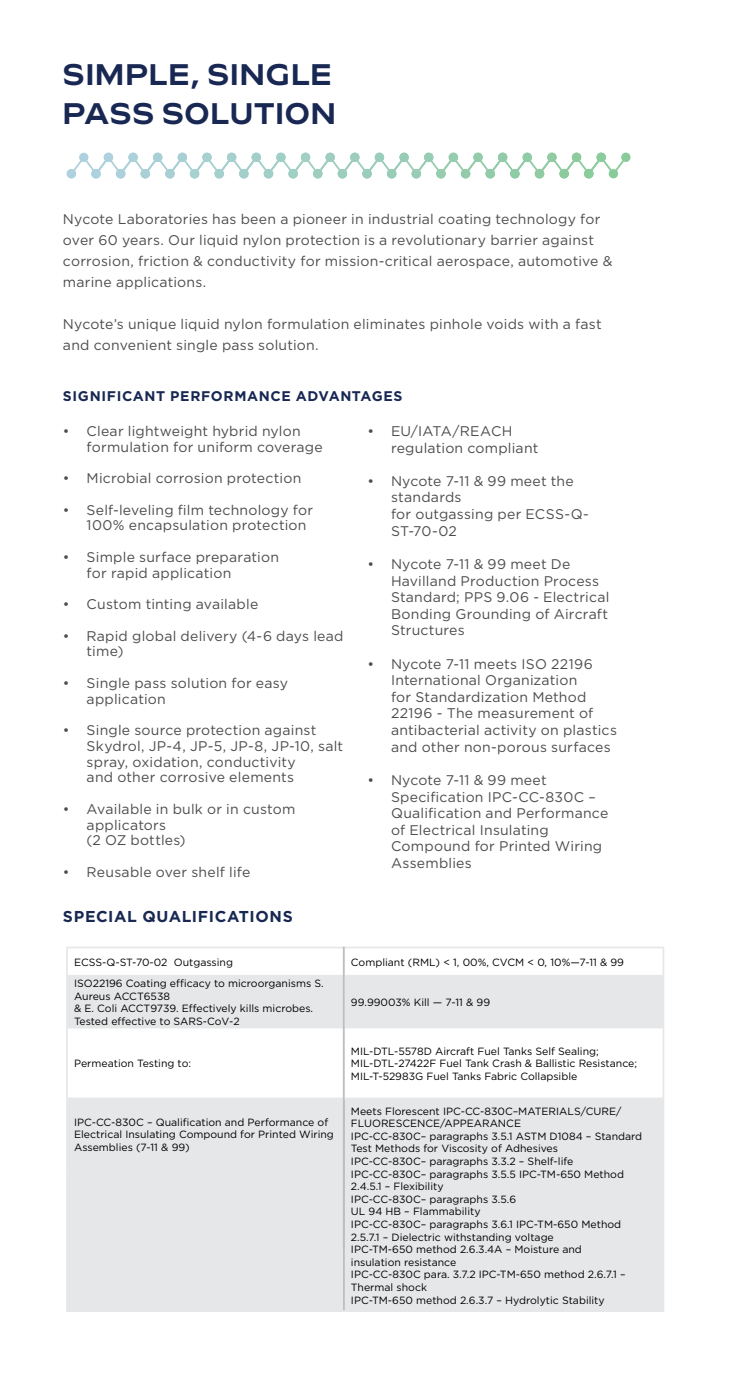
<style>
.page{position:relative;width:741px;height:1386px;background:#fff}
.page>*{position:absolute;margin:0;border:0;box-sizing:border-box;transform-origin:0 0}
.t1{font:700 29.75px/38.5px "Sculpin";letter-spacing:.03em;color:#182853}
.t2{font:700 15.75px "Gotham";letter-spacing:.04em;color:#182853}
.t3{font:14px/16.6px "Gotham";letter-spacing:.015em;color:#4d4d4f}
.t4{font:700 14px "Gotham";letter-spacing:.045em;color:#182853}
.t5{font:10.5px/12.6px "Gotham";color:#000}
</style>
<div class="page">
<svg style="left:66px;top:152px;width:564px;height:27px"></svg>
<svg style="left:68px;top:977px;width:594px;height:333px;fill:#e6e7e8"></svg>
<hr style="left:66px;top:947px;width:278px;height:1px;background:#e6e7e8">
<hr style="left:66px;top:948px;width:2px;height:27px;background:#e6e7e8">
<hr style="left:344px;top:947px;width:320px;height:1px;background:#e6e7e8">
<hr style="left:66px;top:975px;width:278px;height:2px;background:#e6e7e8">
<hr style="left:66px;top:977px;width:2px;height:50px;background:#e6e7e8">
<hr style="left:344px;top:975px;width:318px;height:2px;background:#e6e7e8">
<hr style="left:66px;top:1027px;width:278px;height:1px;background:#e6e7e8">
<hr style="left:66px;top:1028px;width:2px;height:70px;background:#e6e7e8">
<hr style="left:344px;top:1027px;width:318px;height:1px;background:#e6e7e8">
<hr style="left:66px;top:1098px;width:278px;height:1px;background:#e6e7e8">
<hr style="left:66px;top:1099px;width:2px;height:69px;background:#e6e7e8">
<hr style="left:344px;top:1098px;width:318px;height:1px;background:#e6e7e8">
<hr style="left:66px;top:1168px;width:277px;height:2px;background:#e6e7e8">
<hr style="left:66px;top:1170px;width:2px;height:69px;background:#e6e7e8">
<hr style="left:66px;top:1239px;width:277px;height:2px;background:#e6e7e8">
<hr style="left:66px;top:1241px;width:2px;height:69px;background:#e6e7e8">
<hr style="left:66px;top:1310px;width:278px;height:2px;background:#e6e7e8">
<hr style="left:344px;top:1310px;width:320px;height:2px;background:#e6e7e8">
<hr style="left:662px;top:948px;width:2px;height:28px;background:#e6e7e8">
<hr style="left:662px;top:976px;width:2px;height:52px;background:#e6e7e8">
<hr style="left:662px;top:1028px;width:2px;height:70px;background:#e6e7e8">
<hr style="left:662px;top:1098px;width:2px;height:71px;background:#e6e7e8">
<hr style="left:662px;top:1169px;width:2px;height:71px;background:#e6e7e8">
<hr style="left:662px;top:1240px;width:2px;height:70px;background:#e6e7e8">
<hr style="left:343px;top:1240px;width:1px;height:70px;background:#bcbec0">
<hr style="left:343px;top:947px;width:1px;height:300px;background:#bcbec0">
<h1 class="t1" style="left:63px;top:56px;width:274px">SIMPLE, SINGLE<br>PASS SOLUTION</h1>
<p class="t3" style="left:63px;top:208px;width:551px;line-height:21px">Nycote Laboratories has been a pioneer in industrial coating technology for over 60 years. Our liquid nylon protection is a revolutionary barrier against corrosion, friction &amp; conductivity for mission-critical aerospace, automotive &amp; marine applications.</p>
<p class="t3" style="left:63px;top:313px;width:540px;line-height:21px">Nycote’s unique liquid nylon formulation eliminates pinhole voids with a fast and convenient single pass solution.</p>
<p class="t4" style="left:63px;top:388px;width:341px">SIGNIFICANT PERFORMANCE ADVANTAGES</p>
<p class="t3" style="left:87px;top:423px;width:237px;line-height:15.8px;text-indent:-24px">• Clear lightweight hybrid nylon formulation for uniform coverage</p>
<p class="t3" style="left:63px;top:470px;width:240px">• Microbial corrosion protection</p>
<p class="t3" style="left:87px;top:502px;width:228px;line-height:15.8px;text-indent:-24px">• Self-leveling film technology for<br>100% encapsulation protection</p>
<p class="t3" style="left:87px;top:549px;width:194px;line-height:15.8px;text-indent:-24px">• Simple surface preparation for rapid application</p>
<p class="t3" style="left:63px;top:596px;width:197px">• Custom tinting available</p>
<p class="t3" style="left:87px;top:628px;width:258px;line-height:15.8px;text-indent:-24px">• Rapid global delivery (4-6 days lead time)</p>
<p class="t3" style="left:87px;top:675px;width:203px;line-height:15.8px;text-indent:-24px">• Single pass solution for easy application</p>
<p class="t3" style="left:87px;top:722px;width:258px;line-height:15.8px;text-indent:-24px">• Single source protection against Skydrol, JP-4, JP-5, JP-8, JP-10, salt spray, oxidation, conductivity<br>and other corrosive elements</p>
<p class="t3" style="left:87px;top:801px;width:210px;line-height:15.8px;text-indent:-24px">• Available in bulk or in custom applicators<br>(2 OZ bottles)</p>
<p class="t3" style="left:63px;top:863px;width:189px">• Reusable over shelf life</p>
<p class="t2" style="left:63px;top:907px;width:231px">SPECIAL QUALIFICATIONS</p>
<p class="t3" style="left:391px;top:422px;width:149px;text-indent:-24px">• EU/IATA/REACH regulation compliant</p>
<p class="t3" style="left:391px;top:472px;width:199px;text-indent:-24px">• Nycote 7-11 &amp; 99 meet the standards<br>for outgassing per ECSS-Q-<br>ST-70-02</p>
<p class="t3" style="left:391px;top:555px;width:220px;text-indent:-24px">• Nycote 7-11 &amp; 99 meet De<br>Havilland Production Process<br>Standard; PPS 9.06 - Electrical<br>Bonding Grounding of Aircraft<br>Structures</p>
<p class="t3" style="left:391px;top:655px;width:227px;text-indent:-24px">• Nycote 7-11 meets ISO 22196<br>International Organization<br>for Standardization Method<br>22196 - The measurement of antibacterial activity on plastics and other non-porous surfaces</p>
<p class="t3" style="left:391px;top:771px;width:219px;text-indent:-24px">• Nycote 7-11 &amp; 99 meet<br>Specification IPC-CC-830C –<br>Qualification and Performance of Electrical Insulating<br>Compound for Printed Wiring<br>Assemblies</p>
<p class="t5" style="left:74px;top:956px;width:160px">ECSS-Q-ST-70-02 Outgassing</p>
<p class="t5" style="left:351px;top:956px;width:274px">Compliant (RML) &lt; 1, 00%, CVCM &lt; 0, 10%—7-11 &amp; 99</p>
<p class="t5" style="left:74px;top:977px;width:251px">ISO22196 Coating efficacy to microorganisms S.<br>Aureus ACCT6538<br>&amp; E. Coli ACCT9739. Effectively kills microbes.<br>Tested effective to SARS-CoV-2</p>
<p class="t5" style="left:351px;top:996px;width:141px">99.99003% Kill — 7-11 &amp; 99</p>
<p class="t5" style="left:74px;top:1057px;width:119px">Permeation Testing to:</p>
<p class="t5" style="left:351px;top:1045px;width:287px">MIL-DTL-5578D Aircraft Fuel Tanks Self Sealing;<br>MIL-DTL-27422F Fuel Tank Crash &amp; Ballistic Resistance;<br>MIL-T-52983G Fuel Tanks Fabric Collapsible</p>
<p class="t5" style="left:74px;top:1115px;width:261px">IPC-CC-830C – Qualification and Performance of<br>Electrical Insulating Compound for Printed Wiring<br>Assemblies (7-11 &amp; 99)</p>
<p class="t5" style="left:351px;top:1104px;width:293px">Meets Florescent IPC-CC-830C–MATERIALS/CURE/ FLUORESCENCE/APPEARANCE<br>IPC-CC-830C– paragraphs 3.5.1 ASTM D1084 – Standard Test Methods for Viscosity of Adhesives<br>IPC-CC-830C– paragraphs 3.3.2 – Shelf-life IPC-CC-830C– paragraphs 3.5.5 IPC-TM-650 Method 2.4.5.1 – Flexibility<br>IPC-CC-830C– paragraphs 3.5.6<br>UL 94 HB – Flammability<br>IPC-CC-830C– paragraphs 3.6.1 IPC-TM-650 Method 2.5.7.1 – Dielectric withstanding voltage<br>IPC-TM-650 method 2.6.3.4A – Moisture and<br>insulation resistance<br>IPC-CC-830C para. 3.7.2 IPC-TM-650 method 2.6.7.1 – Thermal shock<br>IPC-TM-650 method 2.6.3.7 – Hydrolytic Stability</p>
</div>
